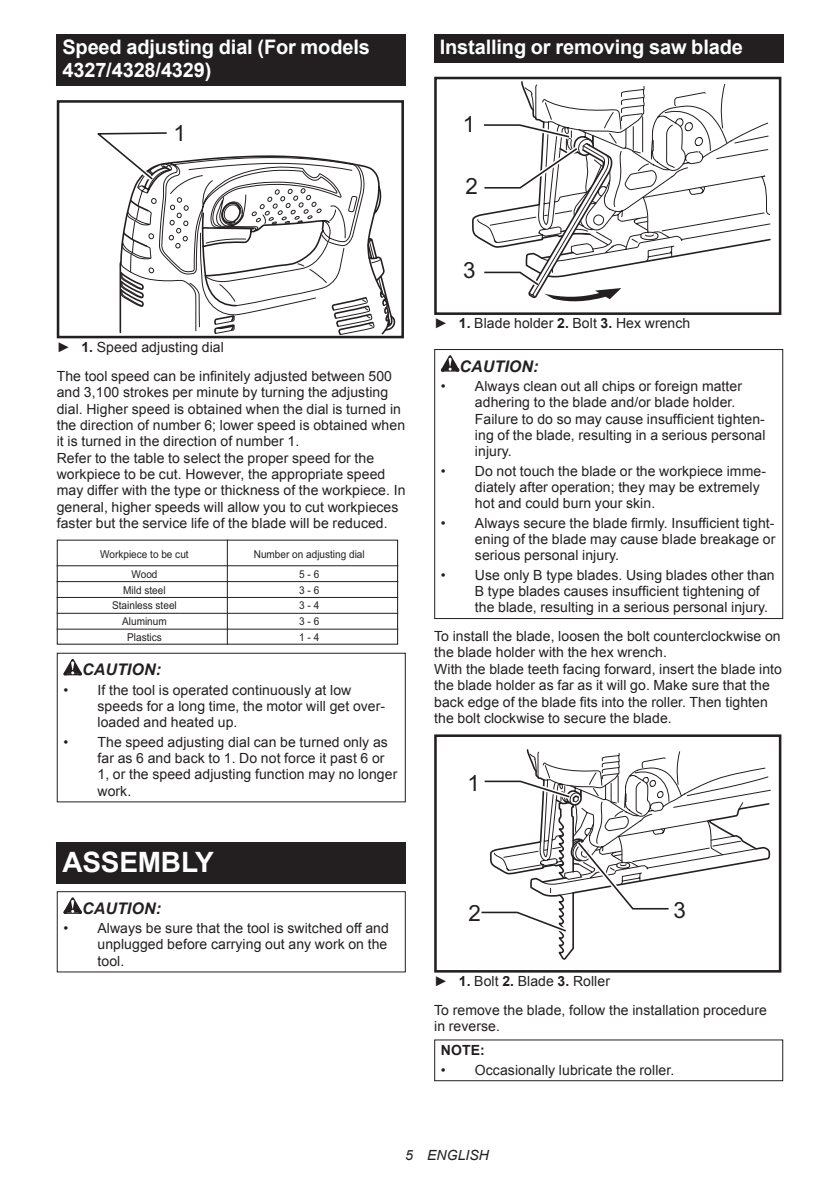
<style>
.page{position:relative;width:840px;height:1191px;background:#fff}
.page>*{position:absolute;margin:0;border:0;box-sizing:border-box;transform-origin:0 0}
.t1{font:700 28px "Arial";letter-spacing:-.01em;color:#fff}
.t2{font:22.4px "Arial";color:#231f20}
.t3{font:700 20px/23.4px "Arial";letter-spacing:-.01em;color:#fff}
.t4{font:italic 700 16px "Arial";letter-spacing:.005em;color:#231f20}
.t5{font:14px/16.4px "Arial";letter-spacing:.005em;color:#231f20}
.t6{font:italic 14px "Arial";letter-spacing:.005em;color:#231f20}
.t7{font:700 14px "Arial";color:#231f20}
.t8{font:10.8px "Arial";color:#231f20;scale:.93 1}
.s1{font-weight:700}
</style>
<div class="page">
<div style="left:57px;top:34px;width:348px;height:52px;background:#231f20"></div>
<svg style="left:97px;top:132px;width:299px;height:202px"></svg>
<div style="left:57px;top:100px;width:347px;height:238px;border:3px solid #231f20"></div>
<hr style="left:57px;top:565px;width:340px;height:1px;background:#231f20">
<hr style="left:57px;top:581px;width:340px;height:1px;background:#231f20">
<hr style="left:57px;top:597px;width:340px;height:1px;background:#231f20">
<hr style="left:57px;top:613px;width:340px;height:1px;background:#231f20">
<hr style="left:57px;top:629px;width:340px;height:1px;background:#231f20">
<hr style="left:227px;top:540px;width:1px;height:104px;background:#231f20">
<svg style="left:63px;top:659px;width:19px;height:16px"></svg>
<div style="left:57px;top:653px;width:348px;height:149px;border:1px solid #231f20"></div>
<div style="left:57px;top:842px;width:348px;height:41px;background:#231f20"></div>
<svg style="left:63px;top:897px;width:19px;height:16px"></svg>
<div style="left:57px;top:891px;width:348px;height:81px;border:1px solid #231f20"></div>
<div style="left:434px;top:34px;width:348px;height:29px;background:#231f20"></div>
<div style="left:434px;top:77px;width:347px;height:238px;border:3px solid #231f20"></div>
<svg style="left:470px;top:80px;width:301px;height:161px"></svg>
<svg style="left:479px;top:105px;width:289px;height:197px"></svg>
<svg style="left:440px;top:355px;width:19px;height:16px"></svg>
<div style="left:434px;top:349px;width:348px;height:270px;border:1px solid #231f20"></div>
<div style="left:434px;top:734px;width:347px;height:238px;border:3px solid #231f20"></div>
<svg style="left:481px;top:749px;width:289px;height:211px"></svg>
<div style="left:434px;top:1039px;width:348px;height:42px;border:1px solid #231f20"></div>
<h3 class="t3" style="left:62px;top:36px;width:309px">Speed adjusting dial (For models<br>4327/4328/4329)</h3>
<h2 class="t2" style="left:173px;top:118px;width:14px">1</h2>
<p class="t5" style="left:57px;top:333px;width:336px;line-height:28.8px">► <span class="s1">1.</span> Speed adjusting dial<br>The tool speed can be infinitely adjusted between 500</p>
<p class="t5" style="left:57px;top:384px;width:350px">and 3,100 strokes per minute by turning the adjusting dial. Higher speed is obtained when the dial is turned in the direction of number 6; lower speed is obtained when it is turned in the direction of number 1.<br>Refer to the table to select the proper speed for the workpiece to be cut. However, the appropriate speed may differ with the type or thickness of the workpiece. In general, higher speeds will allow you to cut workpieces faster but the service life of the blade will be reduced.</p>
<p class="t8" style="left:100px;top:547px;width:97px">Workpiece to be cut</p>
<p class="t8" style="left:254px;top:547px;width:121px">Number on adjusting dial</p>
<p class="t8" style="left:131px;top:567px;width:29px">Wood</p>
<p class="t8" style="left:299px;top:567px;width:23px">5 - 6</p>
<p class="t8" style="left:123px;top:582px;width:47px">Mild steel</p>
<p class="t8" style="left:299px;top:582px;width:23px">3 - 6</p>
<p class="t8" style="left:112px;top:598px;width:71px">Stainless steel</p>
<p class="t8" style="left:299px;top:598px;width:23px">3 - 4</p>
<p class="t8" style="left:122px;top:614px;width:49px">Aluminum</p>
<p class="t8" style="left:299px;top:614px;width:23px">3 - 6</p>
<p class="t8" style="left:127px;top:630px;width:39px">Plastics</p>
<p class="t8" style="left:299px;top:630px;width:23px">1 - 4</p>
<p class="t4" style="left:82px;top:659px;width:80px">CAUTION:</p>
<p class="t5" style="left:97px;top:681px;width:289px;text-indent:-34px">• If the tool is operated continuously at low speeds for a long time, the motor will get over&shy;loaded and heated up.</p>
<p class="t5" style="left:97px;top:733px;width:301px;text-indent:-34px">• The speed adjusting dial can be turned only as far as 6 and back to 1. Do not force it past 6 or 1, or the speed adjusting function may no longer work.</p>
<h1 class="t1" style="left:62px;top:843px;width:153px">ASSEMBLY</h1>
<p class="t4" style="left:82px;top:897px;width:80px">CAUTION:</p>
<p class="t5" style="left:97px;top:920px;width:293px;text-align:justify;text-indent:-34px">• Always be sure that the tool is switched off and unplugged before carrying out any work on the tool.</p>
<h3 class="t3" style="left:439px;top:36px;width:304px">Installing or removing saw blade</h3>
<h2 class="t2" style="left:462px;top:109px;width:14px">1</h2>
<h2 class="t2" style="left:465px;top:171px;width:14px">2</h2>
<h2 class="t2" style="left:463px;top:255px;width:14px">3</h2>
<p class="t5" style="left:434px;top:315px;width:257px">► <span class="s1">1.</span> Blade holder <span class="s1">2.</span> Bolt <span class="s1">3.</span> Hex wrench</p>
<p class="t4" style="left:459px;top:355px;width:80px">CAUTION:</p>
<p class="t5" style="left:474px;top:378px;width:292px;text-indent:-34px">• Always clean out all chips or foreign matter adhering to the blade and/or blade holder.<br>Failure to do so may cause insufficient tighten&shy;ing of the blade, resulting in a serious personal injury.</p>
<p class="t5" style="left:474px;top:462px;width:292px;text-indent:-34px">• Do not touch the blade or the workpiece imme&shy;diately after operation; they may be extremely hot and could burn your skin.</p>
<p class="t5" style="left:474px;top:514px;width:302px;text-align:justify;text-indent:-34px">• Always secure the blade firmly. Insufficient tight&shy;ening of the blade may cause blade breakage or serious personal injury.</p>
<p class="t5" style="left:474px;top:566px;width:301px;text-indent:-34px">• Use only B type blades. Using blades other than<br>B type blades causes insufficient tightening of the blade, resulting in a serious personal injury.</p>
<p class="t5" style="left:434px;top:628px;width:349px">To install the blade, loosen the bolt counterclockwise on the blade holder with the hex wrench.<br>With the blade teeth facing forward, insert the blade into the blade holder as far as it will go. Make sure that the back edge of the blade fits into the roller. Then tighten the bolt clockwise to secure the blade.</p>
<h2 class="t2" style="left:467px;top:768px;width:14px">1</h2>
<h2 class="t2" style="left:468px;top:898px;width:14px">2</h2>
<h2 class="t2" style="left:673px;top:895px;width:14px">3</h2>
<p class="t5" style="left:434px;top:967px;width:334px;line-height:28.8px">► <span class="s1">1.</span> Bolt <span class="s1">2.</span> Blade <span class="s1">3.</span> Roller<br>To remove the blade, follow the installation procedure</p>
<p class="t5" style="left:434px;top:1018px;width:67px">in reverse.</p>
<p class="t7" style="left:440px;top:1041px;width:45px">NOTE:</p>
<p class="t5" style="left:440px;top:1061px;width:235px">• Occasionally lubricate the roller.</p>
<p class="t6" style="left:405px;top:1146px;width:85px">5 ENGLISH</p>
</div>
